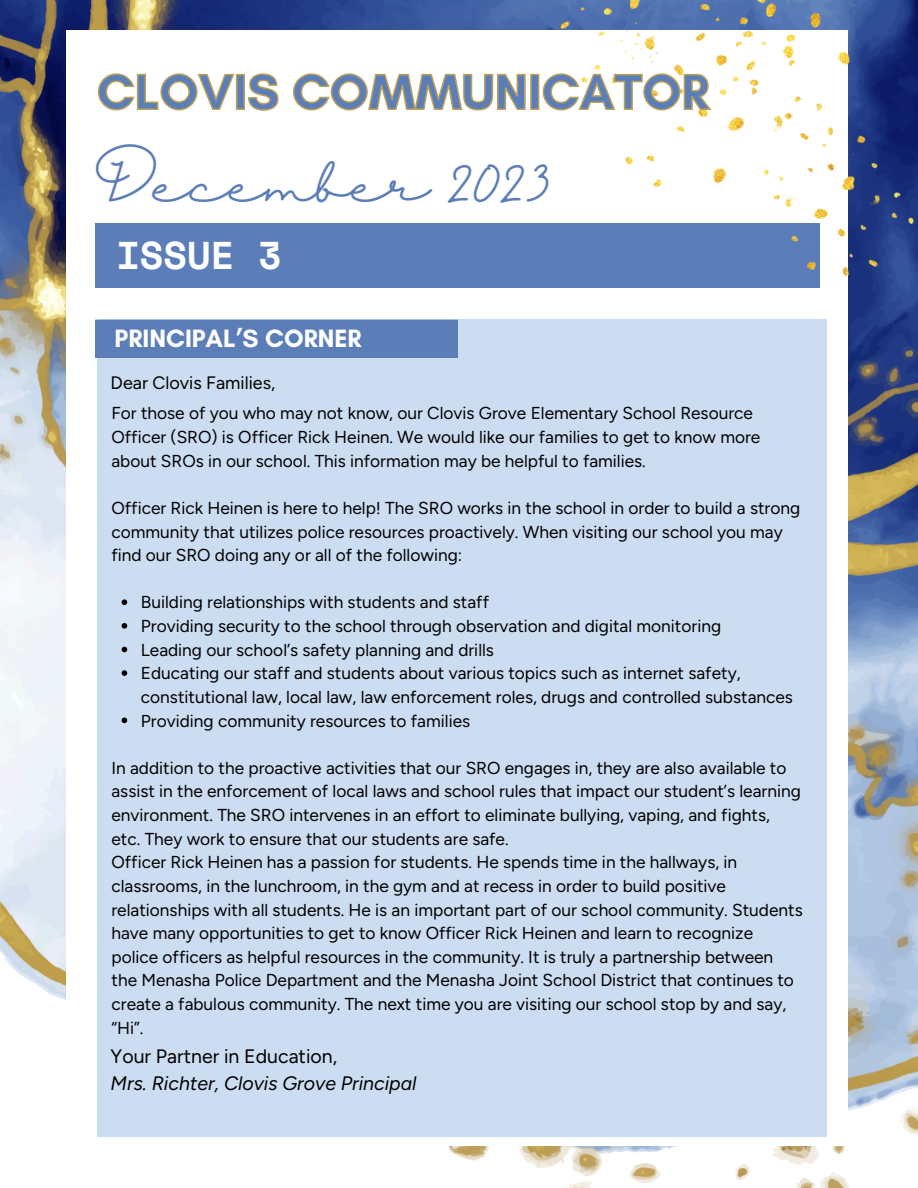
<style>
.page{position:relative;width:918px;height:1188px;background:#fff}
.page>*{position:absolute;margin:0;border:0;box-sizing:border-box;transform-origin:0 0}
.t1{font:700 50.85px "Glacial Indifference";color:#5c7eb8}
.t2{font:47.7px "Halimun";color:#5c7eb8}
.t3{font:700 38.55px "Space Mono";color:#fff}
.t4{font:700 25.5px "Glacial Indifference";color:#fff}
.t5{font:italic 19.5px "Figtree";color:#000}
.t6{font:19.5px "Figtree";color:#000}
.t7{font:18px "Figtree";color:#000}
.t8{font:17.25px/23.7px "Figtree";color:#000}
</style>
<div class="page">
<img style="left:0;top:0;width:918px;height:1188px">
<div style="left:67px;top:30px;width:781px;height:1116px;background:#fff"></div>
<div style="left:97px;top:320px;width:729px;height:817px;background:#ccdcf1"></div>
<div style="left:95px;top:320px;width:363px;height:38px;background:#5c7eb8"></div>
<div style="left:95px;top:223px;width:724px;height:65px;background:#5c7eb8"></div>
<img style="left:561px;top:0;width:353px;height:278px">
<svg style="left:97px;top:72px;width:616px;height:40px"></svg>
<svg style="left:122px;top:599px;width:5px;height:6px"></svg>
<svg style="left:122px;top:623px;width:5px;height:6px"></svg>
<svg style="left:122px;top:647px;width:5px;height:5px"></svg>
<svg style="left:122px;top:670px;width:5px;height:6px"></svg>
<svg style="left:122px;top:718px;width:5px;height:5px"></svg>
<p class="t1" style="left:97px;top:61px;width:614px">CLOVIS COMMUNICATOR</p>
<p class="t2" style="left:95px;top:158px;width:456px">December 2023</p>
<p class="t3" style="left:116px;top:226px;width:167px">ISSUE 3</p>
<p class="t4" style="left:115px;top:323px;width:249px">PRINCIPAL’S CORNER</p>
<p class="t7" style="left:111px;top:372px;width:166px">Dear Clovis Families,</p>
<p class="t8" style="left:111px;top:402px;width:650px">For those of you who may not know, our Clovis Grove Elementary School Resource<br>Officer (SRO) is Officer Rick Heinen. We would like our families to get to know more about SROs in our school. This information may be helpful to families.</p>
<p class="t8" style="left:111px;top:496px;width:690px">Officer Rick Heinen is here to help! The SRO works in the school in order to build a strong community that utilizes police resources proactively. When visiting our school you may find our SRO doing any or all of the following:</p>
<p class="t8" style="left:141px;top:591px;width:350px">Building relationships with students and staff</p>
<p class="t8" style="left:141px;top:614px;width:582px">Providing security to the school through observation and digital monitoring</p>
<p class="t8" style="left:141px;top:638px;width:355px">Leading our school’s safety planning and drills</p>
<p class="t8" style="left:141px;top:661px;width:654px">Educating our staff and students about various topics such as internet safety, constitutional law, local law, law enforcement roles, drugs and controlled substances</p>
<p class="t8" style="left:141px;top:709px;width:331px">Providing community resources to families</p>
<p class="t8" style="left:111px;top:756px;width:691px">In addition to the proactive activities that our SRO engages in, they are also available to assist in the enforcement of local laws and school rules that impact our student’s learning environment. The SRO intervenes in an effort to eliminate bullying, vaping, and fights, etc. They work to ensure that our students are safe.</p>
<p class="t8" style="left:111px;top:850px;width:693px">Officer Rick Heinen has a passion for students. He spends time in the hallways, in classrooms, in the lunchroom, in the gym and at recess in order to build positive relationships with all students. He is an important part of our school community. Students have many opportunities to get to know Officer Rick Heinen and learn to recognize police officers as helpful resources in the community. It is truly a partnership between the Menasha Police Department and the Menasha Joint School District that continues to create a fabulous community. The next time you are visiting our school stop by and say, “Hi”.</p>
<p class="t6" style="left:111px;top:1045px;width:228px">Your Partner in Education,</p>
<p class="t5" style="left:111px;top:1072px;width:308px">Mrs. Richter, Clovis Grove Principal</p>
</div>
